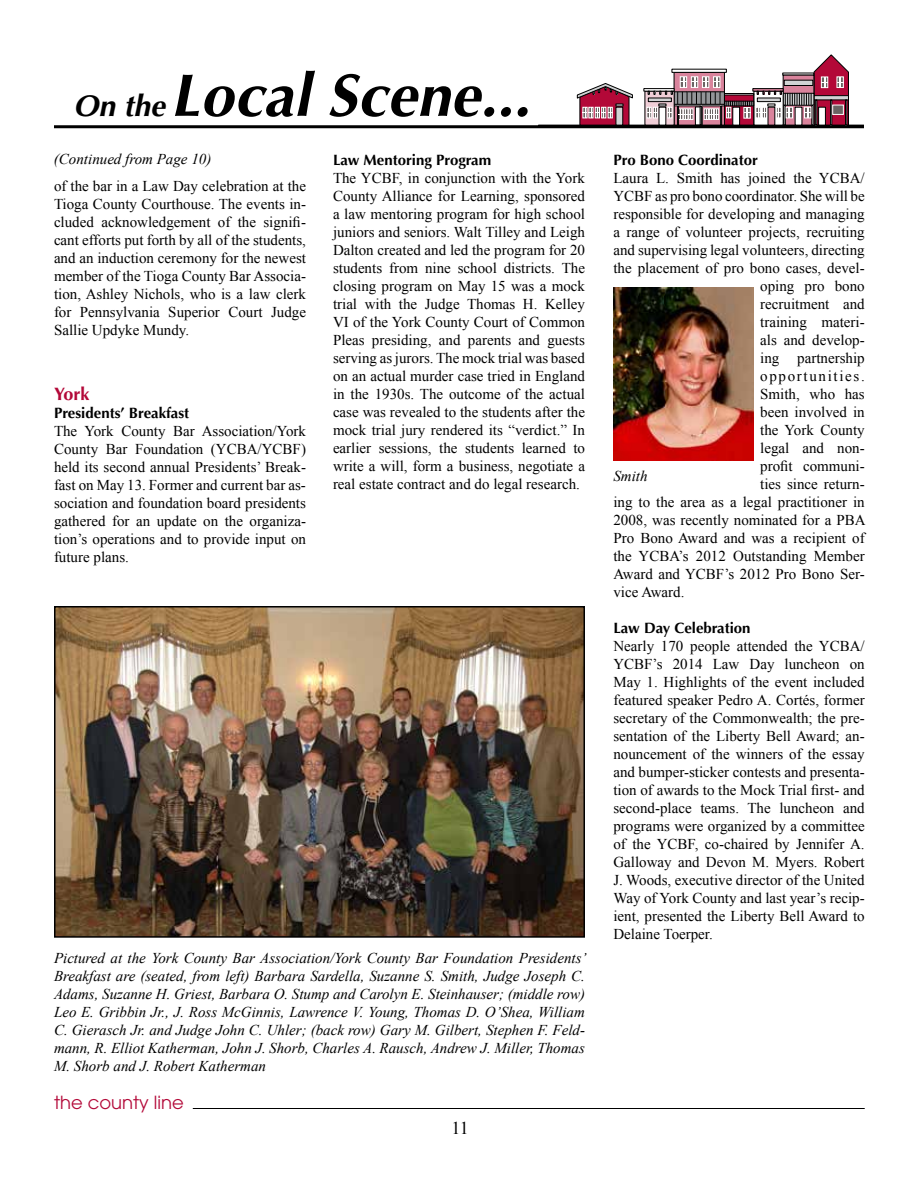
<style>
.page{position:relative;width:918px;height:1188px;background:#fff}
.page>*{position:absolute;margin:0;border:0;box-sizing:border-box;transform-origin:0 0}
.t1{font:italic 700 60px "Optima";color:#000}
.t2{font:18px "Avant Garde";color:#b30838}
.t3{font:700 18px "Optima";color:#b30838}
.t4{font:18px "Times New Roman";color:#000}
.t5{font:15px/18px "Times New Roman";color:#000;text-align:justify}
.t6{font:italic 15px/18px "Times New Roman";color:#000;text-align:justify}
.t7{font:700 15px "Optima";color:#000}
.t8{font:15px "Times New Roman";letter-spacing:.11em;color:#000}
.s1{font-size:30px}
</style>
<div class="page">
<hr style="left:193px;top:1108px;width:672px;height:1px;background:#000">
<svg style="left:645px;top:91px;width:2px;height:34px"></svg>
<div style="left:644px;top:88px;width:30px;height:3px;background:#fff;border:1px solid #000"></div>
<svg style="left:647px;top:54px;width:202px;height:71px"></svg>
<svg style="left:577px;top:83px;width:56px;height:42px"></svg>
<hr style="left:54px;top:125px;width:810px;height:3px;background:#000">
<img style="left:57px;top:609px;width:525px;height:326px">
<div style="left:54px;top:606px;width:531px;height:332px;border:2px solid #000"></div>
<img style="left:613px;top:287px;width:140px;height:174px">
<h1 class="t1" style="left:73px;top:60px;width:458px"><span class="s1">On the</span> Local Scene...</h1>
<p class="t6" style="left:54px;top:150px;width:159px">(Continued from Page 10)</p>
<p class="t5" style="left:54px;top:177px;width:254px">of the bar in a Law Day celebration at the Tioga County Courthouse. The events in&shy;cluded acknowledgement of the signifi&shy;cant efforts put forth by all of the students, and an induction ceremony for the newest member of the Tioga County Bar Associa&shy;tion, Ashley Nichols, who is a law clerk for Pennsylvania Superior Court Judge Sallie Updyke Mundy.</p>
<p class="t3" style="left:54px;top:384px;width:37px">York</p>
<p class="t7" style="left:54px;top:404px;width:137px">Presidents’ Breakfast</p>
<p class="t5" style="left:54px;top:422px;width:254px">The York County Bar Association/York County Bar Foundation (YCBA/YCBF) held its second annual Presidents’ Break&shy;fast on May 13. Former and current bar as&shy;sociation and foundation board presidents gathered for an update on the organiza&shy;tion’s operations and to provide input on future plans.</p>
<p class="t7" style="left:333px;top:151px;width:160px">Law Mentoring Program</p>
<p class="t5" style="left:333px;top:169px;width:254px">The YCBF, in conjunction with the York County Alliance for Learning, sponsored a law mentoring program for high school juniors and seniors. Walt Tilley and Leigh Dalton created and led the program for 20 students from nine school districts. The closing program on May 15 was a mock trial with the Judge Thomas H. Kelley VI of the York County Court of Common Pleas presiding, and parents and guests serving as jurors. The mock trial was based on an actual murder case tried in England in the 1930s. The outcome of the actual case was revealed to the students after the mock trial jury rendered its “verdict.” In earlier sessions, the students learned to write a will, form a business, negotiate a real estate contract and do legal research.</p>
<p class="t6" style="left:54px;top:949px;width:534px">Pictured at the York County Bar Association/York County Bar Foundation Presidents’ Breakfast are (seated, from left) Barbara Sardella, Suzanne S. Smith, Judge Joseph C.<br>Adams, Suzanne H. Griest, Barbara O. Stump and Carolyn E. Steinhauser; (middle row)<br>Leo E. Gribbin Jr., J. Ross McGinnis, Lawrence V. Young, Thomas D. O’Shea, William C. Gierasch Jr. and Judge John C. Uhler; (back row) Gary M. Gilbert, Stephen F. Feld&shy;mann, R. Elliot Katherman, John J. Shorb, Charles A. Rausch, Andrew J. Miller, Thomas M. Shorb and J. Robert Katherman</p>
<p class="t2" style="left:54px;top:1092px;width:131px">the county line</p>
<p class="t4" style="left:451px;top:1116px;width:19px">11</p>
<p class="t7" style="left:613px;top:151px;width:146px">Pro Bono Coordinator</p>
<p class="t5" style="left:613px;top:169px;width:253px">Laura L. Smith has joined the YCBA/</p>
<p class="t5" style="left:613px;top:187px;width:253px">YCBF as pro bono coordinator. She will be</p>
<p class="t5" style="left:613px;top:205px;width:253px">responsible for developing and managing</p>
<p class="t5" style="left:613px;top:223px;width:253px">a range of volunteer projects, recruiting</p>
<p class="t5" style="left:613px;top:241px;width:253px">and supervising legal volunteers, directing</p>
<p class="t5" style="left:613px;top:259px;width:253px">the placement of pro bono cases, devel-</p>
<p class="t5" style="left:760px;top:277px;width:106px">oping pro bono</p>
<p class="t5" style="left:760px;top:295px;width:106px">recruitment and</p>
<p class="t5" style="left:760px;top:313px;width:106px">training materi-</p>
<p class="t5" style="left:760px;top:331px;width:106px">als and develop-</p>
<p class="t5" style="left:760px;top:349px;width:106px">ing partnership</p>
<p class="t8" style="left:760px;top:366px;width:106px">opportunities.</p>
<p class="t5" style="left:760px;top:385px;width:106px">Smith, who has</p>
<p class="t5" style="left:760px;top:403px;width:106px">been involved in</p>
<p class="t5" style="left:760px;top:421px;width:106px">the York County</p>
<p class="t5" style="left:760px;top:439px;width:106px">legal and non-</p>
<p class="t5" style="left:760px;top:457px;width:106px">profit communi-</p>
<p class="t5" style="left:760px;top:475px;width:106px">ties since return-</p>
<p class="t5" style="left:613px;top:493px;width:253px">ing to the area as a legal practitioner in</p>
<p class="t5" style="left:613px;top:511px;width:254px">2008, was recently nominated for a PBA</p>
<p class="t5" style="left:613px;top:529px;width:253px">Pro Bono Award and was a recipient of</p>
<p class="t5" style="left:613px;top:547px;width:253px">the YCBA’s 2012 Outstanding Member</p>
<p class="t5" style="left:613px;top:565px;width:253px">Award and YCBF’s 2012 Pro Bono Ser-</p>
<p class="t5" style="left:613px;top:583px;width:73px">vice Award.</p>
<p class="t7" style="left:613px;top:619px;width:139px">Law Day Celebration</p>
<p class="t5" style="left:613px;top:637px;width:253px">Nearly 170 people attended the YCBA/ YCBF’s 2014 Law Day luncheon on May 1. Highlights of the event included featured speaker Pedro A. Cortés, former secretary of the Commonwealth; the pre&shy;sentation of the Liberty Bell Award; an&shy;nouncement of the winners of the essay and bumper-sticker contests and presenta&shy;tion of awards to the Mock Trial first- and second-place teams. The luncheon and programs were organized by a committee of the YCBF, co-chaired by Jennifer A.<br>Galloway and Devon M. Myers. Robert J. Woods, executive director of the United Way of York County and last year’s recip&shy;ient, presented the Liberty Bell Award to Delaine Toerper.</p>
<p class="t6" style="left:613px;top:467px;width:36px">Smith</p>
</div>
